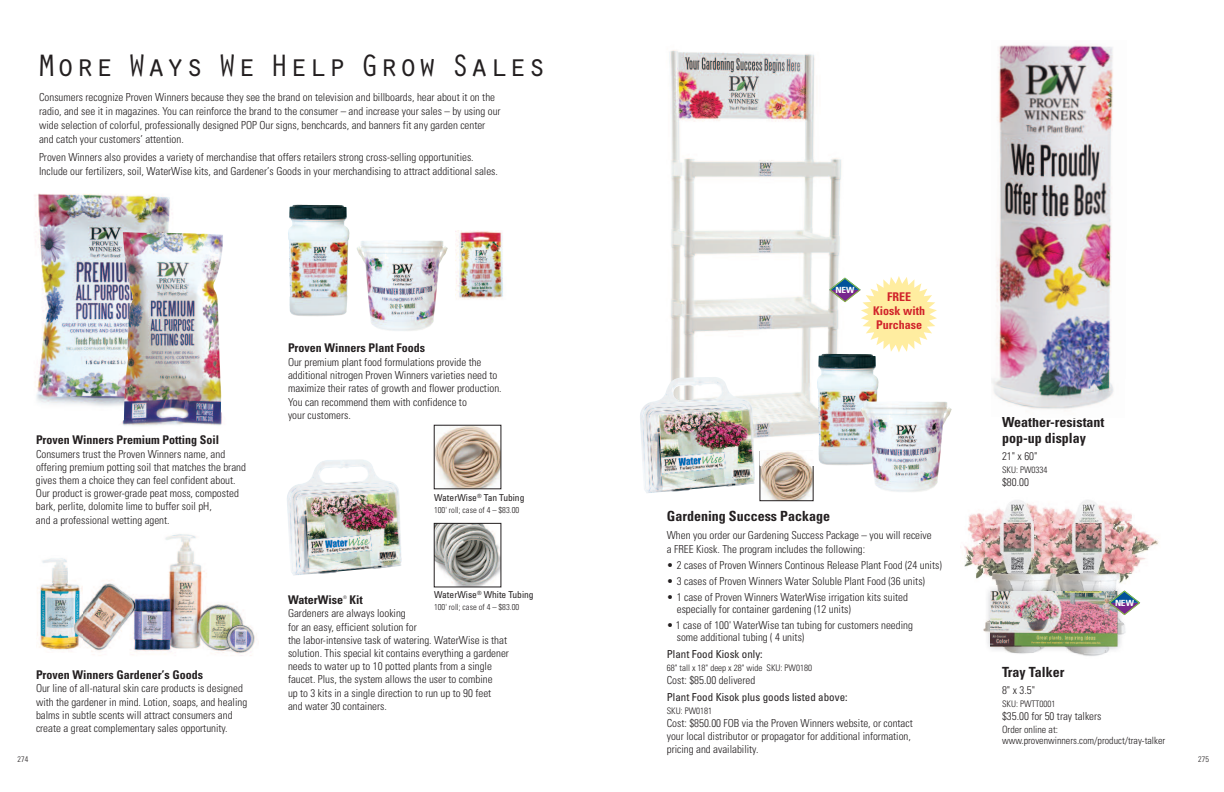
<style>
.page{position:relative;width:1224px;height:792px;background:#fff}
.page>*{position:absolute;margin:0;border:0;box-sizing:border-box;transform-origin:0 0}
.t1{font:32px "Orator Std";color:#231f20}
.t2{font:700 condensed 14px/16px "Univers";color:#231f20}
.t3{font:700 condensed 12px "Univers";color:#231f20}
.t4{font:700 condensed 12px/14.4px "Univers";color:#d1232a;text-align:center}
.t5{font:300 condensed 11px/13.2px "Univers";color:#231f20}
.t6{font:condensed 11px "Univers";color:#231f20}
.t7{font:300 condensed 10px/11px "Univers";color:#231f20}
.t8{font:condensed 9.5px "Univers";color:#231f20}
.t9{font:300 condensed 9px "Univers";color:#231f20}
.t10{font:300 condensed 8.5px "Univers";color:#231f20}
.t11{font:700 condensed 8.5px "Univers";letter-spacing:-.015em;color:#fff;scale:1.1 1}
.t12{font:300 condensed 8px "Univers";color:#231f20}
.t13{font:300 condensed 4.8px "Univers";color:#231f20}
</style>
<div class="page">
<img style="left:762px;top:465px;width:49px;height:34px">
<div style="left:760px;top:451px;width:53px;height:50px;border:1px solid #231f20"></div>
<img style="left:964px;top:500px;width:195px;height:73px">
<img style="left:976px;top:573px;width:58px;height:81px">
<img style="left:1034px;top:573px;width:49px;height:18px">
<img style="left:1083px;top:573px;width:58px;height:83px">
<img style="left:1034px;top:647px;width:49px;height:8px">
<img style="left:990px;top:591px;width:128px;height:56px">
<img style="left:669px;top:50px;width:173px;height:415px">
<img style="left:760px;top:451px;width:53px;height:14px">
<img style="left:992px;top:45px;width:122px;height:364px">
<img style="left:817px;top:354px;width:61px;height:111px">
<img style="left:860px;top:401px;width:92px;height:11px">
<svg style="left:1090px;top:591px;width:50px;height:24px"></svg>
<img style="left:640px;top:377px;width:115px;height:116px">
<svg style="left:829px;top:276px;width:108px;height:77px"></svg>
<img style="left:34px;top:193px;width:136px;height:213px">
<img style="left:118px;top:232px;width:105px;height:194px">
<img style="left:288px;top:205px;width:61px;height:111px">
<img style="left:357px;top:240px;width:91px;height:11px">
<img style="left:456px;top:230px;width:47px;height:70px">
<img style="left:287px;top:460px;width:115px;height:116px">
<img style="left:36px;top:558px;width:33px;height:93px">
<img style="left:69px;top:534px;width:188px;height:122px">
<img style="left:436px;top:427px;width:63px;height:60px">
<img style="left:436px;top:525px;width:63px;height:60px">
<div style="left:434px;top:523px;width:67px;height:64px;border:1px solid #231f20"></div>
<img style="left:990px;top:592px;width:78px;height:43px">
<h1 class="t1" style="left:37px;top:47px;width:511px">More Ways We Help Grow Sales</h1>
<p class="t5" style="left:39px;top:91px;width:463px;line-height:14px">Consumers recognize Proven Winners because they see the brand on television and billboards, hear about it on the radio, and see it in magazines. You can reinforce the brand to the consumer – and increase your sales – by using our wide selection of colorful, professionally designed POP Our signs, benchcards, and banners fit any garden center and catch your customers’ attention.</p>
<p class="t5" style="left:39px;top:151px;width:460px;line-height:14px">Proven Winners also provides a variety of merchandise that offers retailers strong cross-selling opportunities.<br>Include our fertilizers, soil, WaterWise kits, and Gardener’s Goods in your merchandising to attract additional sales.</p>
<p class="t11" style="left:836px;top:287px;width:19px">NEW</p>
<p class="t4" style="left:873px;top:290px;width:53px">FREE<br>Kiosk with<br>Purchase</p>
<p class="t3" style="left:288px;top:344px;width:139px">Proven Winners Plant Foods</p>
<p class="t5" style="left:288px;top:356px;width:215px">Our premium plant food formulations provide the additional nitrogen Proven Winners varieties need to maximize their rates of growth and flower production.<br>You can recommend them with confidence to<br>your customers.</p>
<p class="t2" style="left:1002px;top:415px;width:104px">Weather-resistant pop-up display</p>
<p class="t5" style="left:1002px;top:451px;width:37px">21" x 60"</p>
<p class="t9" style="left:1002px;top:467px;width:47px">SKU: PW0334</p>
<p class="t5" style="left:1002px;top:477px;width:28px">$80.00</p>
<p class="t3" style="left:36px;top:435px;width:185px">Proven Winners Premium Potting Soil</p>
<p class="t5" style="left:36px;top:448px;width:212px">Consumers trust the Proven Winners name, and offering premium potting soil that matches the brand gives them a choice they can feel confident about.<br>Our product is grower-grade peat moss, composted bark, perlite, dolomite lime to buffer soil pH,<br>and a professional wetting agent.</p>
<p class="t8" style="left:434px;top:494px;width:92px">WaterWise<sup>®</sup> Tan Tubing</p>
<p class="t10" style="left:434px;top:507px;width:87px">100' roll; case of 4 – $83.00</p>
<p class="t2" style="left:667px;top:510px;width:165px">Gardening Success Package</p>
<p class="t5" style="left:667px;top:530px;width:267px;line-height:14px">When you order our Gardening Success Package – you will receive a FREE Kiosk. The program includes the following:</p>
<p class="t5" style="left:667px;top:560px;width:276px">• 2 cases of Proven Winners Continous Release Plant Food (24 units)</p>
<p class="t5" style="left:667px;top:576px;width:260px">• 3 cases of Proven Winners Water Soluble Plant Food (36 units)</p>
<p class="t5" style="left:677px;top:593px;width:233px;line-height:12px;text-indent:-10px">• 1 case of Proven Winners WaterWise irrigation kits suited especially for container gardening (12 units)</p>
<p class="t5" style="left:677px;top:621px;width:238px;line-height:12px;text-indent:-10px">• 1 case of 100' WaterWise tan tubing for customers needing some additional tubing ( 4 units)</p>
<p class="t6" style="left:667px;top:651px;width:97px">Plant Food Kiosk only:</p>
<p class="t9" style="left:667px;top:665px;width:147px">68" tall x 18" deep x 28" wide SKU: PW0180</p>
<p class="t5" style="left:667px;top:675px;width:90px">Cost: $85.00 delivered</p>
<p class="t6" style="left:667px;top:694px;width:182px">Plant Food Kisok plus goods listed above:</p>
<p class="t9" style="left:667px;top:708px;width:47px">SKU: PW0181</p>
<p class="t5" style="left:667px;top:718px;width:248px">Cost: $850.00 FOB via the Proven Winners website, or contact your local distributor or propagator for additional information, pricing and availability.</p>
<p class="t8" style="left:434px;top:591px;width:101px">WaterWise<sup>®</sup> White Tubing</p>
<p class="t10" style="left:434px;top:604px;width:87px">100' roll; case of 4 – $83.00</p>
<p class="t3" style="left:288px;top:595px;width:57px">WaterWise</p>
<p class="t13" style="left:343px;top:596px;width:5px">®</p>
<p class="t3" style="left:350px;top:595px;width:15px">Kit</p>
<p class="t5" style="left:288px;top:608px;width:223px">Gardeners are always looking<br>for an easy, efficient solution for<br>the labor-intensive task of watering. WaterWise is that solution. This special kit contains everything a gardener needs to water up to 10 potted plants from a single faucet. Plus, the system allows the user to combine<br>up to 3 kits in a single direction to run up to 90 feet<br>and water 30 containers.</p>
<p class="t11" style="left:1115px;top:600px;width:19px">NEW</p>
<p class="t2" style="left:1002px;top:665px;width:64px">Tray Talker</p>
<p class="t5" style="left:1002px;top:684px;width:35px">8" x 3.5"</p>
<p class="t9" style="left:1002px;top:700px;width:55px">SKU: PWTT0001</p>
<p class="t5" style="left:1002px;top:710px;width:101px">$35.00 for 50 tray talkers</p>
<p class="t7" style="left:1002px;top:725px;width:165px">Order online at: www.provenwinners.com/product/tray-talker</p>
<p class="t3" style="left:36px;top:670px;width:169px">Proven Winners Gardener’s Goods</p>
<p class="t5" style="left:36px;top:683px;width:213px">Our line of all-natural skin care products is designed with the gardener in mind. Lotion, soaps, and healing balms in subtle scents will attract consumers and create a great complementary sales opportunity.</p>
<p class="t12" style="left:18px;top:756px;width:12px">274</p>
<p class="t12" style="left:1198px;top:756px;width:12px">275</p>
</div>
